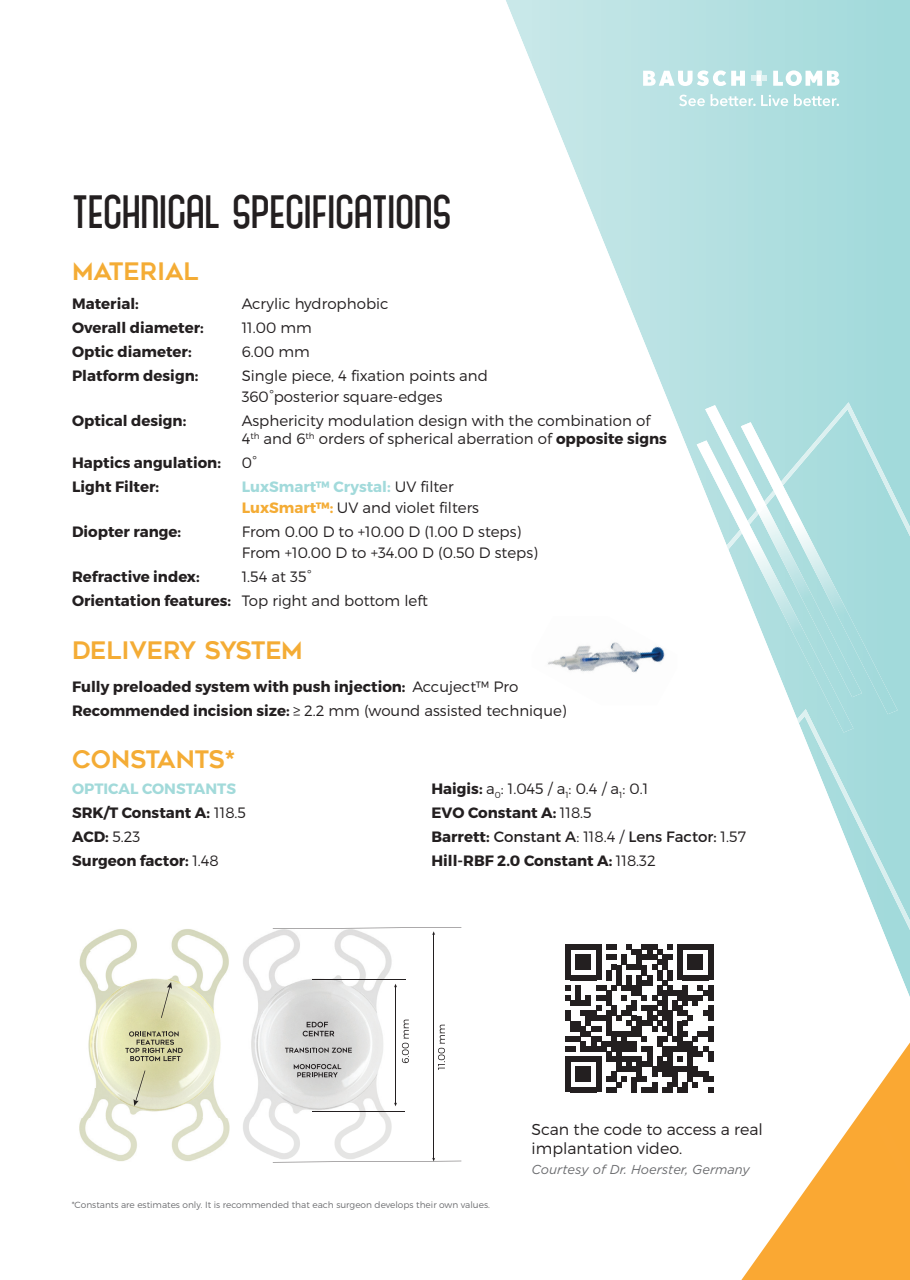
<style>
.page{position:relative;width:910px;height:1280px;background:#fff}
.page>*{position:absolute;margin:0;border:0;box-sizing:border-box;transform-origin:0 0}
.t1{font:46.5px "The Bewlay Br 1";letter-spacing:-.01em;color:#231f20}
.t2{font:24px "Geometos";color:#f4ac35}
.t3{font:300 15.75px/19px "Montserrat";color:#231f20}
.t4{font:700 15px/24px "Montserrat";color:#231f20}
.t5{font:300 15px/21px "Montserrat";color:#231f20}
.t6{font:italic 12.9px "Gotham";color:#6c6d70}
.t7{font:300 9px "Montserrat";color:#6c6d70}
.s1{font-weight:700}
.s2{font-weight:700;color:#a2dadb}
.s3{font-weight:700;color:#f4ac35}
.s4{font-weight:300}
.s5{color:#a2dada}
.s6{font-weight:400}
</style>
<div class="page">
<svg style="left:506px;top:0;width:403px;height:1008px"></svg>
<svg style="left:742px;top:1044px;width:167px;height:235px"></svg>
<svg style="left:784px;top:709px;width:125px;height:230px"></svg>
<img style="left:696px;top:440px;width:157px;height:292px">
<img style="left:740px;top:574px;width:157px;height:140px">
<svg style="left:703px;top:402px;width:206px;height:172px"></svg>
<img style="left:243px;top:928px;width:156px;height:235px">
<img style="left:79px;top:929px;width:151px;height:232px">
<svg style="left:133px;top:1070px;width:12px;height:35px"></svg>
<svg style="left:161px;top:982px;width:11px;height:35px"></svg>
<svg style="left:125px;top:1031px;width:58px;height:30px;background:#b0ae87"></svg>
<hr style="left:312px;top:978px;width:93px;height:1px;background:#231f20">
<hr style="left:312px;top:1111px;width:93px;height:1px;background:#231f20">
<hr style="left:395px;top:986px;width:1px;height:117px;background:#231f20">
<hr style="left:433px;top:933px;width:1px;height:225px;background:#231f20">
<svg style="left:273px;top:927px;width:188px;height:8px"></svg>
<svg style="left:273px;top:1157px;width:188px;height:5px"></svg>
<svg style="left:402px;top:1019px;width:7px;height:44px"></svg>
<svg style="left:438px;top:1024px;width:7px;height:45px"></svg>
<img style="left:79px;top:951px;width:19px;height:136px">
<svg style="left:302px;top:1021px;width:32px;height:15px"></svg>
<svg style="left:285px;top:1047px;width:67px;height:5px"></svg>
<svg style="left:294px;top:1063px;width:47px;height:14px"></svg>
<svg style="left:643px;top:70px;width:102px;height:16px"></svg>
<svg style="left:773px;top:70px;width:66px;height:16px"></svg>
<svg style="left:751px;top:71px;width:15px;height:15px"></svg>
<svg style="left:679px;top:94px;width:160px;height:12px"></svg>
<svg style="left:565px;top:944px;width:148px;height:148px"></svg>
<img style="left:531px;top:616px;width:113px;height:89px">
<img style="left:604px;top:636px;width:73px;height:69px">
<h1 class="t1" style="left:72px;top:182px;width:381px">TECHNICAL SPECIFICATIONS</h1>
<h2 class="t2" style="left:72px;top:261px;width:127px">MATERIAL</h2>
<p class="t4" style="left:72px;top:293px;width:68px">Material:</p>
<p class="t5" style="left:242px;top:294px;width:148px">Acrylic hydrophobic</p>
<p class="t4" style="left:72px;top:317px;width:133px">Overall diameter:</p>
<p class="t5" style="left:242px;top:318px;width:72px">11.00 mm</p>
<p class="t4" style="left:72px;top:341px;width:121px">Optic diameter:</p>
<p class="t5" style="left:242px;top:342px;width:69px">6.00 mm</p>
<p class="t4" style="left:72px;top:365px;width:128px">Platform design:</p>
<p class="t5" style="left:242px;top:366px;width:248px">Single piece, 4 fixation points and<br>360°posterior square-edges</p>
<p class="t4" style="left:72px;top:410px;width:116px">Optical design:</p>
<p class="t5" style="left:242px;top:413px;width:427px;line-height:18px">Asphericity modulation design with the combination of<br>4<sup>th</sup> and 6<sup>th</sup> orders of spherical aberration of <span class="s1">opposite signs</span></p>
<p class="t4" style="left:72px;top:452px;width:150px">Haptics angulation:</p>
<p class="t5" style="left:242px;top:453px;width:17px">0°</p>
<p class="t4" style="left:72px;top:476px;width:89px">Light Filter:</p>
<p class="t5" style="left:242px;top:477px;width:239px"><span class="s2">LuxSmart™ Crystal:</span> UV filter<br><span class="s3">LuxSmart™:</span> UV and violet filters</p>
<p class="t4" style="left:72px;top:521px;width:111px">Diopter range:</p>
<p class="t5" style="left:242px;top:522px;width:298px">From 0.00 D to +10.00 D (1.00 D steps)<br>From +10.00 D to +34.00 D (0.50 D steps)</p>
<p class="t4" style="left:72px;top:566px;width:129px">Refractive index:</p>
<p class="t5" style="left:72px;top:566px;width:357px;line-height:24px;text-indent:170px">1.54 at 35°<br><span class="s1">Orientation features:</span> Top right and bottom left</p>
<h2 class="t2" style="left:72px;top:641px;width:232px">DELIVERY SYSTEM</h2>
<p class="t4" style="left:72px;top:675px;width:496px">Fully preloaded system with push injection: <span class="s4">Accuject™ Pro<br></span>Recommended incision size: <span class="s4">≥ 2.2 mm (wound assisted technique)</span></p>
<h2 class="t2" style="left:72px;top:750px;width:164px">CONSTANTS*</h2>
<p class="t4" style="left:72px;top:778px;width:175px"><span class="s5">OPTICAL CONSTANTS<br></span>SRK/T Constant A: <span class="s4">118.5<br></span>ACD: <span class="s4">5.23<br></span>Surgeon factor: <span class="s4">1.48</span></p>
<p class="t4" style="left:431px;top:778px;width:316px">Haigis: <span class="s4">a</span><sub>0</sub><span class="s4">: 1.045 / a</span><sub>1</sub><span class="s4">: 0.4 / a</span><sub>1</sub><span class="s4">: 0.1<br></span>EVO Constant A: <span class="s4">118.5<br></span>Barrett: <span class="s6">Constant A</span><span class="s4">: 118.4 /</span> <span class="s6">Lens Factor:</span> <span class="s4">1.57<br></span>Hill-RBF 2.0 Constant A: <span class="s4">118.32</span></p>
<p class="t7" style="left:72px;top:1201px;width:419px">*Constants are estimates only. It is recommended that each surgeon develops their own values.</p>
<p class="t3" style="left:531px;top:1121px;width:233px">Scan the code to access a real implantation video.</p>
<p class="t6" style="left:531px;top:1164px;width:220px">Courtesy of Dr. Hoerster, Germany</p>
</div>
